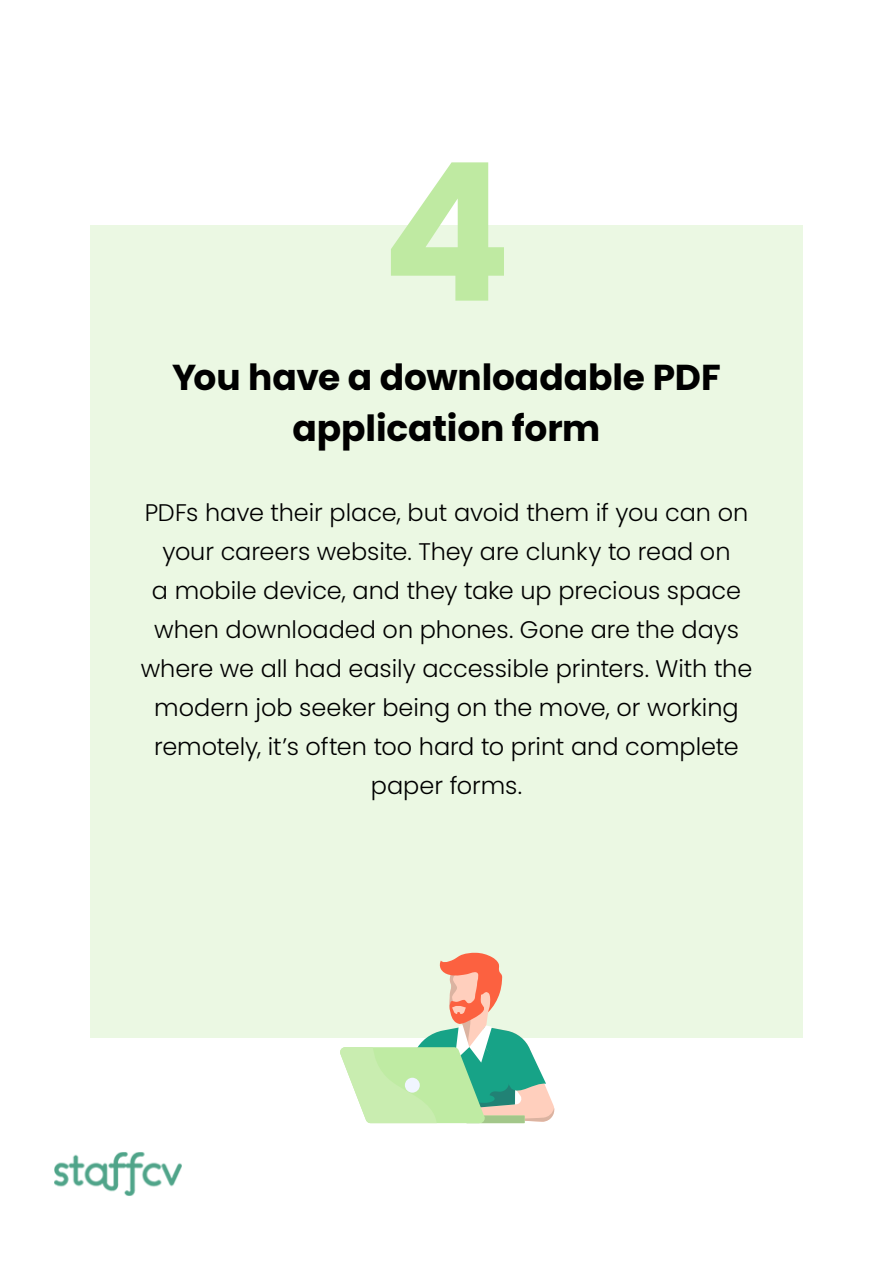
<style>
.page{position:relative;width:893px;height:1263px;background:#fff}
.page>*{position:absolute;margin:0;border:0;box-sizing:border-box;transform-origin:0 0}
.t1{font:700 192px "Poppins";color:#bfeaa2}
.t2{font:700 36px/51px "Poppins";letter-spacing:-.005em;color:#000;text-align:center}
.t3{font:300 24px/39px "Poppins";color:#000;text-align:center}
</style>
<div class="page">
<div style="left:90px;top:225px;width:713px;height:813px;background:#ebf8e3"></div>
<img style="left:54px;top:1152px;width:128px;height:44px">
<svg style="left:340px;top:953px;width:215px;height:170px"></svg>
<h1 class="t1" style="left:381px;top:122px;width:131px">4</h1>
<h2 class="t2" style="left:172px;top:352px;width:550px">You have a downloadable PDF application form</h2>
<p class="t3" style="left:141px;top:493px;width:613px">PDFs have their place, but avoid them if you can on your careers website. They are clunky to read on<br>a mobile device, and they take up precious space when downloaded on phones. Gone are the days where we all had easily accessible printers. With the modern job seeker being on the move, or working remotely, it’s often too hard to print and complete paper forms.</p>
</div>
